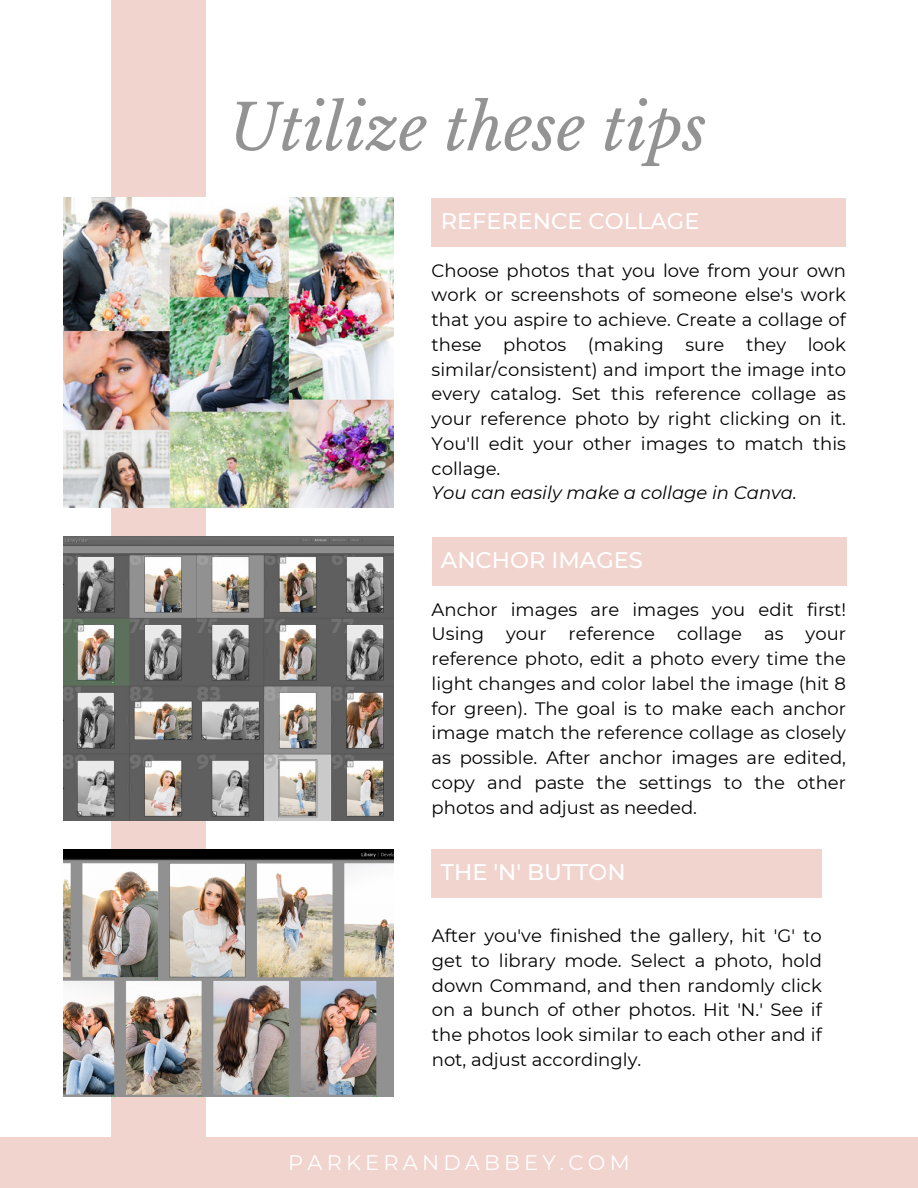
<style>
.page{position:relative;width:918px;height:1188px;background:#fff}
.page>*{position:absolute;margin:0;border:0;box-sizing:border-box;transform-origin:0 0}
.t1{font:italic 63px "Libre Baskerville";color:#939393}
.t2{font:500 22.5px "Montserrat";color:#fff}
.t3{font:21px "Montserrat";letter-spacing:.2em;color:#fff}
.t4{font:18px/24.8px "Montserrat";color:#000;text-align:justify}
.t5{font:italic 18px "Montserrat";color:#000}
</style>
<div class="page">
<div style="left:0;top:1138px;width:918px;height:50px;background:#f1d4cd"></div>
<div style="left:111px;top:0;width:95px;height:1145px;background:#f1d4cd"></div>
<img style="left:64px;top:198px;width:330px;height:309px">
<div style="left:432px;top:198px;width:414px;height:48px;background:#f1d4cd"></div>
<img style="left:64px;top:537px;width:330px;height:283px">
<div style="left:432px;top:537px;width:414px;height:49px;background:#f1d4cd"></div>
<img style="left:64px;top:849px;width:330px;height:248px">
<div style="left:432px;top:849px;width:390px;height:49px;background:#f1d4cd"></div>
<p class="t1" style="left:229px;top:89px;width:479px">Utilize these tips</p>
<p class="t2" style="left:441px;top:207px;width:260px">REFERENCE COLLAGE</p>
<p class="t4" style="left:432px;top:258px;width:416px">Choose photos that you love from your own work or screenshots of someone else's work that you aspire to achieve. Create a collage of these photos (making sure they look similar/consistent) and import the image into every catalog. Set this reference collage as your reference photo by right clicking on it.<br>You'll edit your other images to match this collage.</p>
<p class="t5" style="left:432px;top:482px;width:367px">You can easily make a collage in Canva.</p>
<p class="t2" style="left:441px;top:546px;width:203px">ANCHOR IMAGES</p>
<p class="t4" style="left:432px;top:597px;width:416px">Anchor images are images you edit first!<br>Using your reference collage as your reference photo, edit a photo every time the light changes and color label the image (hit 8 for green). The goal is to make each anchor image match the reference collage as closely as possible. After anchor images are edited, copy and paste the settings to the other photos and adjust as needed.</p>
<p class="t2" style="left:441px;top:858px;width:186px">THE 'N' BUTTON</p>
<p class="t4" style="left:432px;top:923px;width:392px">After you've finished the gallery, hit 'G' to get to library mode. Select a photo, hold down Command, and then randomly click on a bunch of other photos. Hit 'N.' See if the photos look similar to each other and if not, adjust accordingly.</p>
<p class="t3" style="left:288px;top:1150px;width:343px">PARKERANDABBEY.COM</p>
</div>
